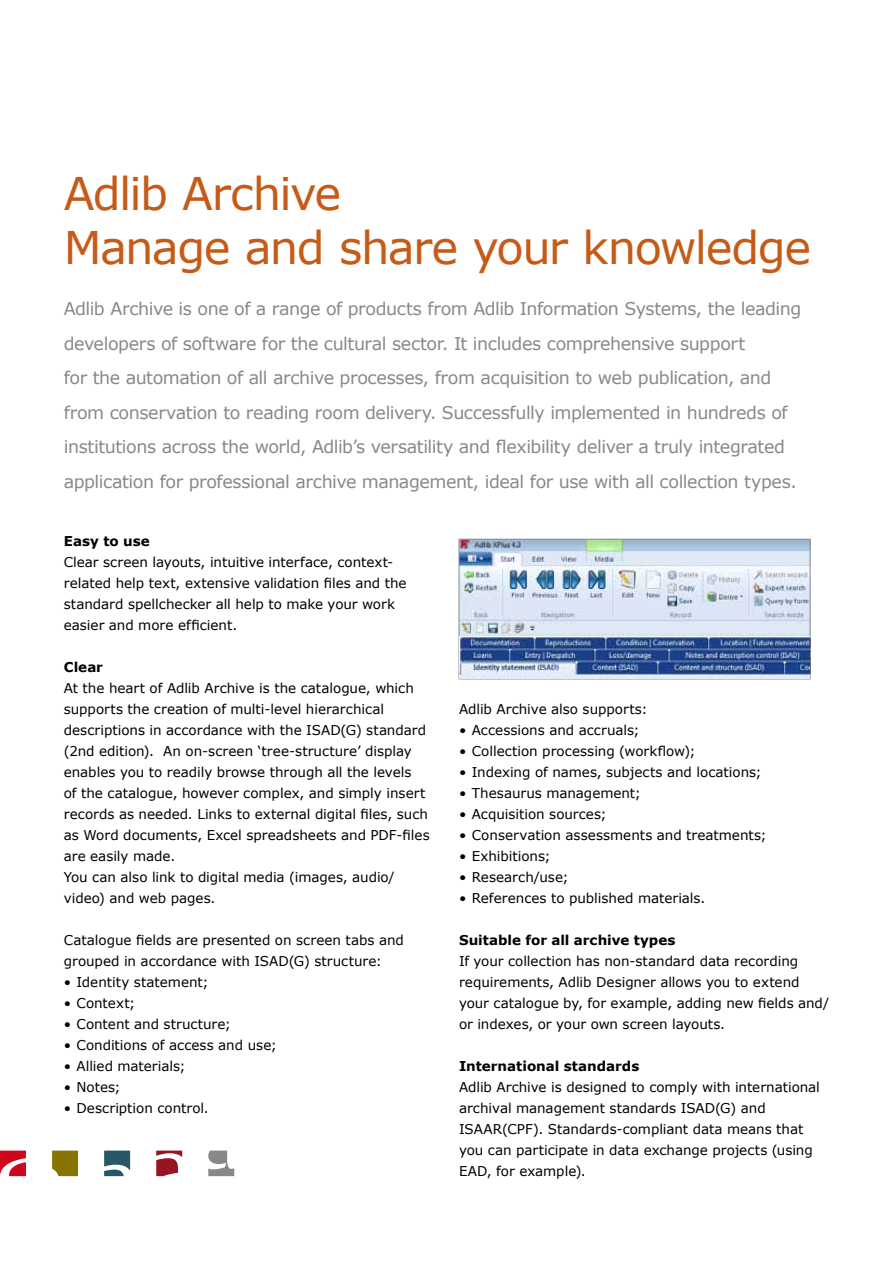
<style>
.page{position:relative;width:893px;height:1263px;background:#fff}
.page>*{position:absolute;margin:0;border:0;box-sizing:border-box;transform-origin:0 0}
.t1{font:45px/54px "Verdana";letter-spacing:-.035em;color:#c65b18}
.t2{font:17.55px/34.5px "Verdana";letter-spacing:-.025em;color:#87888a}
.t3{font:13.5px/21px "Verdana";letter-spacing:-.005em;color:#000}
.t4{font:700 13.5px "Verdana";color:#000}
</style>
<div class="page">
<img style="left:461px;top:541px;width:347px;height:95px">
<div style="left:459px;top:539px;width:351px;height:140px;border:1px solid #87888a"></div>
<img style="left:460px;top:636px;width:349px;height:42px">
<svg style="left:0;top:1150px;width:26px;height:26px"></svg>
<svg style="left:52px;top:1150px;width:26px;height:26px"></svg>
<svg style="left:104px;top:1150px;width:26px;height:26px"></svg>
<svg style="left:156px;top:1150px;width:26px;height:26px"></svg>
<svg style="left:208px;top:1150px;width:26px;height:26px"></svg>
<h1 class="t1" style="left:64px;top:165px;width:749px">Adlib Archive<br>Manage and share your knowledge</h1>
<p class="t2" style="left:64px;top:291px;width:739px">Adlib Archive is one of a range of products from Adlib Information Systems, the leading developers of software for the cultural sector. It includes comprehensive support<br>for the automation of all archive processes, from acquisition to web publication, and from conservation to reading room delivery. Successfully implemented in hundreds of institutions across the world, Adlib’s versatility and flexibility deliver a truly integrated application for professional archive management, ideal for use with all collection types.</p>
<p class="t4" style="left:64px;top:533px;width:88px">Easy to use</p>
<p class="t3" style="left:64px;top:551px;width:344px">Clear screen layouts, intuitive interface, context&shy;related help text, extensive validation files and the standard spellchecker all help to make your work easier and more efficient.</p>
<p class="t4" style="left:64px;top:659px;width:41px">Clear</p>
<p class="t3" style="left:64px;top:677px;width:367px">At the heart of Adlib Archive is the catalogue, which supports the creation of multi-level hierarchical descriptions in accordance with the ISAD(G) standard (2nd edition). An on-screen ‘tree-structure’ display enables you to readily browse through all the levels<br>of the catalogue, however complex, and simply insert records as needed. Links to external digital files, such as Word documents, Excel spreadsheets and PDF-files are easily made.<br>You can also link to digital media (images, audio/ video) and web pages.</p>
<p class="t3" style="left:64px;top:929px;width:342px">Catalogue fields are presented on screen tabs and grouped in accordance with ISAD(G) structure:</p>
<p class="t3" style="left:64px;top:971px;width:146px">• Identity statement;</p>
<p class="t3" style="left:64px;top:992px;width:73px">• Context;</p>
<p class="t3" style="left:64px;top:1013px;width:169px">• Content and structure;</p>
<p class="t3" style="left:64px;top:1034px;width:215px">• Conditions of access and use;</p>
<p class="t3" style="left:64px;top:1055px;width:123px">• Allied materials;</p>
<p class="t3" style="left:64px;top:1076px;width:58px">• Notes;</p>
<p class="t3" style="left:64px;top:1097px;width:147px">• Description control.</p>
<p class="t3" style="left:459px;top:698px;width:190px">Adlib Archive also supports:</p>
<p class="t3" style="left:459px;top:719px;width:182px">• Accessions and accruals;</p>
<p class="t3" style="left:459px;top:740px;width:238px">• Collection processing (workflow);</p>
<p class="t3" style="left:459px;top:761px;width:304px">• Indexing of names, subjects and locations;</p>
<p class="t3" style="left:459px;top:782px;width:183px">• Thesaurus management;</p>
<p class="t3" style="left:459px;top:803px;width:149px">• Acquisition sources;</p>
<p class="t3" style="left:459px;top:824px;width:309px">• Conservation assessments and treatments;</p>
<p class="t3" style="left:459px;top:845px;width:93px">• Exhibitions;</p>
<p class="t3" style="left:459px;top:866px;width:111px">• Research/use;</p>
<p class="t3" style="left:459px;top:887px;width:248px">• References to published materials.</p>
<p class="t4" style="left:459px;top:932px;width:218px">Suitable for all archive types</p>
<p class="t3" style="left:459px;top:950px;width:372px">If your collection has non-standard data recording requirements, Adlib Designer allows you to extend your catalogue by, for example, adding new fields and/ or indexes, or your own screen layouts.</p>
<p class="t4" style="left:459px;top:1058px;width:182px">International standards</p>
<p class="t3" style="left:459px;top:1076px;width:362px">Adlib Archive is designed to comply with international archival management standards ISAD(G) and ISAAR(CPF). Standards-compliant data means that you can participate in data exchange projects (using EAD, for example).</p>
</div>
